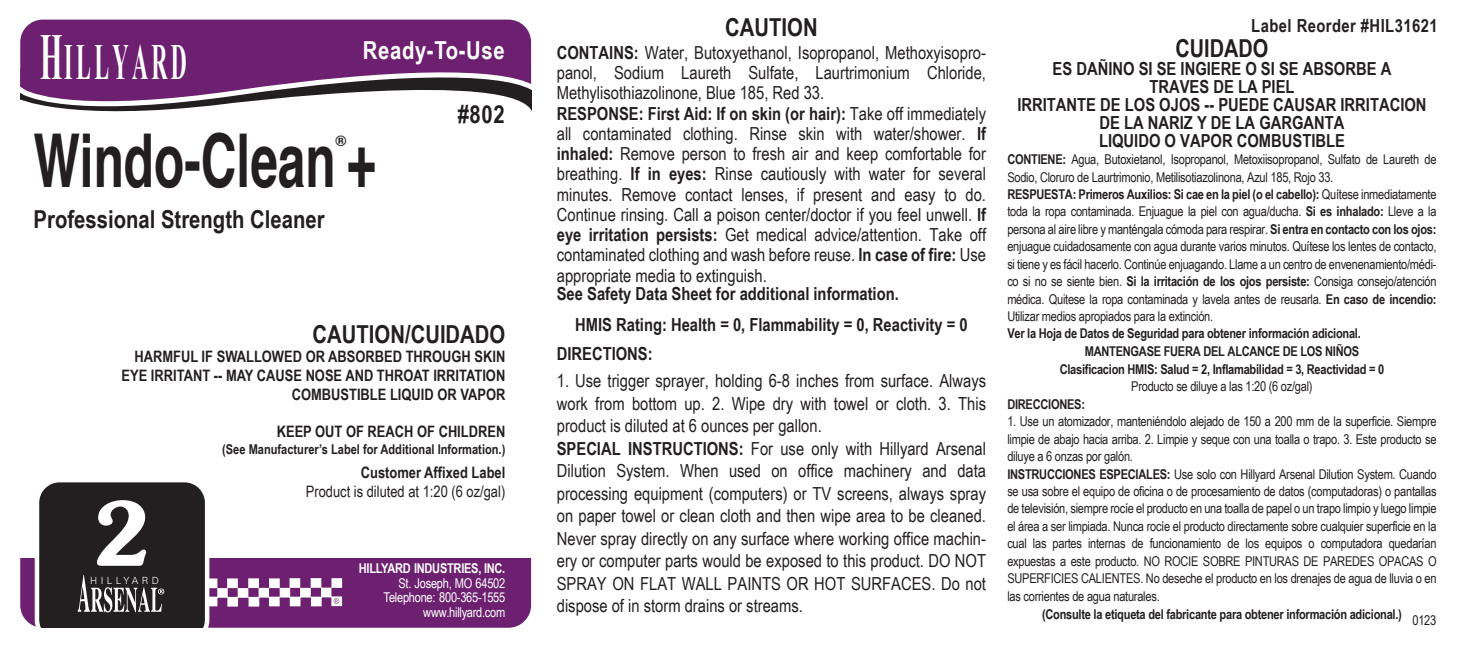
<style>
.page{position:relative;width:1458px;height:648px;background:#fff}
.page>*{position:absolute;margin:0;border:0;box-sizing:border-box;transform-origin:0 0}
.t1{font:600 87.52px "Souvenir";color:#fff}
.t2{font:700 74.25px "Helvetica";color:#231f20;scale:.67 1}
.t3{font:700 50.62px "Times New Roman";letter-spacing:.15em;color:#fff;scale:.44 1}
.t4{font:700 24.75px "Arial Narrow";color:#231f20}
.t5{font:700 24.75px "Arial Narrow";letter-spacing:.025em;color:#fff}
.t6{font:18px/20.2px "Arial Narrow";color:#231f20}
.t7{font:700 18px/18px "Arial Narrow";color:#231f20}
.t8{font:700 18px "Arial Narrow";letter-spacing:.025em;color:#231f20}
.t9{font:700 15.75px/18.9px "Arial Narrow";color:#231f20;text-align:right}
.t10{font:15.75px "Arial Narrow";color:#231f20}
.t11{font:700 14.62px "Helvetica";color:#231f20}
.t12{font:13.5px/17.6px "Arial Narrow";letter-spacing:-.02em;color:#231f20}
.t13{font:700 13.5px "Arial Narrow";letter-spacing:-.02em;color:#231f20}
.t14{font:13.5px/14.6px "Arial Narrow";letter-spacing:-.02em;color:#fff;text-align:right}
.t15{font:700 13.5px "Arial Narrow";color:#231f20}
.t16{font:700 13.5px "Arial Narrow";letter-spacing:-.02em;color:#fff}
.t17{font:300 9.9px "Univers";letter-spacing:.35em;color:#fff}
.s1{font-size:65.25px}
.s2{font-weight:700}
</style>
<div class="page">
<div style="left:20px;top:20px;width:511px;height:68px;background:#6d206f"></div>
<div style="left:20px;top:558px;width:511px;height:70px;background:#6d206f"></div>
<svg style="left:20px;top:57px;width:511px;height:55px"></svg>
<svg style="left:35px;top:482px;width:307px;height:146px"></svg>
<h3 class="t3" style="left:40px;top:25px;width:335px"><span class="s1">H</span>ILLYARD</h3>
<h3 class="t5" style="left:363px;top:31px;width:143px">Ready-To-Use</h3>
<h2 class="t2" style="left:34px;top:101px;width:512px">Windo-Clean +</h2>
<p class="t11" style="left:336px;top:130px;width:12px">®</p>
<h3 class="t4" style="left:34px;top:201px;width:292px">Professional Strength Cleaner</h3>
<h3 class="t4" style="left:458px;top:96px;width:49px">#802</h3>
<h3 class="t4" style="left:313px;top:315px;width:194px">CAUTION/CUIDADO</h3>
<p class="t9" style="left:121px;top:346px;width:385px">HARMFUL IF SWALLOWED OR ABSORBED THROUGH SKIN<br>EYE IRRITANT -- MAY CAUSE NOSE AND THROAT IRRITATION<br>COMBUSTIBLE LIQUID OR VAPOR</p>
<p class="t9" style="left:277px;top:422px;width:230px">KEEP OUT OF REACH OF CHILDREN</p>
<p class="t15" style="left:222px;top:439px;width:285px">(See Manufacturer’s Label for Additional Information.)</p>
<p class="t9" style="left:361px;top:463px;width:146px">Customer Affixed Label</p>
<p class="t10" style="left:306px;top:480px;width:201px">Product is diluted at 1:20 (6 oz/gal)</p>
<h1 class="t1" style="left:92px;top:479px;width:61px">2</h1>
<p class="t16" style="left:359px;top:558px;width:148px">HILLYARD INDUSTRIES, INC.</p>
<p class="t14" style="left:384px;top:575px;width:123px">St. Joseph, MO 64502<br>Telephone: 800-365-1555 www.hillyard.com</p>
<p class="t17" style="left:90px;top:575px;width:70px">HILLYARD</p>
<h3 class="t4" style="left:725px;top:9px;width:94px">CAUTION</h3>
<p class="t6" style="left:557px;top:42px;width:431px"><span class="s2">CONTAINS:</span> Water, Butoxyethanol, Isopropanol, Methoxyisopro&shy;panol, Sodium Laureth Sulfate, Laurtrimonium Chloride, Methylisothiazolinone, Blue 185, Red 33.<br><span class="s2">RESPONSE: First Aid: If on skin (or hair):</span> Take off immediately all contaminated clothing. Rinse skin with water/shower. <span class="s2">If inhaled:</span> Remove person to fresh air and keep comfortable for breathing. <span class="s2">If in eyes:</span> Rinse cautiously with water for several minutes. Remove contact lenses, if present and easy to do.<br>Continue rinsing. Call a poison center/doctor if you feel unwell. <span class="s2">If eye irritation persists:</span> Get medical advice/attention. Take off contaminated clothing and wash before reuse. <span class="s2">In case of fire:</span> Use appropriate media to extinguish.</p>
<h3 class="t7" style="left:575px;top:277px;width:394px;line-height:31.5px;text-indent:-18px">See Safety Data Sheet for additional information.<br>HMIS Rating: Health = 0, Flammability = 0, Reactivity = 0</h3>
<h3 class="t7" style="left:557px;top:344px;width:97px">DIRECTIONS:</h3>
<p class="t6" style="left:557px;top:369px;width:431px;line-height:22.5px">1. Use trigger sprayer, holding 6-8 inches from surface. Always work from bottom up. 2. Wipe dry with towel or cloth. 3. This product is diluted at 6 ounces per gallon.<br><span class="s2">SPECIAL INSTRUCTIONS:</span> For use only with Hillyard Arsenal Dilution System. When used on office machinery and data processing equipment (computers) or TV screens, always spray on paper towel or clean cloth and then wipe area to be cleaned.<br>Never spray directly on any surface where working office machin&shy;ery or computer parts would be exposed to this product. DO NOT SPRAY ON FLAT WALL PAINTS OR HOT SURFACES. Do not dispose of in storm drains or streams.</p>
<h3 class="t8" style="left:1251px;top:12px;width:188px">Label Reorder #HIL31621</h3>
<h3 class="t4" style="left:1176px;top:29px;width:94px">CUIDADO</h3>
<h3 class="t7" style="left:1017px;top:58px;width:411px;text-align:center">ES DAÑINO SI SE INGIERE O SI SE ABSORBE A<br>TRAVES DE LA PIEL<br>IRRITANTE DE LOS OJOS -- PUEDE CAUSAR IRRITACION<br>DE LA NARIZ Y DE LA GARGANTA<br>LIQUIDO O VAPOR COMBUSTIBLE</h3>
<p class="t12" style="left:1007px;top:150px;width:431px"><span class="s2">CONTIENE:</span> Agua, Butoxietanol, Isopropanol, Metoxiisopropanol, Sulfato de Laureth de Sodio, Cloruro de Laurtrimonio, Metilisotiazolinona, Azul 185, Rojo 33.<br><span class="s2">RESPUESTA: Primeros Auxilios: Si cae en la piel (o el cabello):</span> Quítese inmediatamente toda la ropa contaminada. Enjuague la piel con agua/ducha. <span class="s2">Si es inhalado:</span> Lleve a la persona al aire libre y manténgala cómoda para respirar. <span class="s2">Si entra en contacto con los ojos: </span>enjuague cuidadosamente con agua durante varios minutos. Quítese los lentes de contacto, si tiene y es fácil hacerlo. Continúe enjuagando. Llame a un centro de envenenamiento/médi&shy;co si no se siente bien. <span class="s2">Si la irritación de los ojos persiste:</span> Consiga consejo/atención médica. Quitese la ropa contaminada y lavela antes de reusarla. <span class="s2">En caso de incendio:<br></span>Utilizar medios apropiados para la extinción.</p>
<p class="t13" style="left:1007px;top:324px;width:355px">Ver la Hoja de Datos de Seguridad para obtener información adicional.</p>
<p class="t13" style="left:1085px;top:342px;width:276px">MANTENGASE FUERA DEL ALCANCE DE LOS NIÑOS</p>
<p class="t13" style="left:1060px;top:359px;width:326px">Clasificacion HMIS: Salud = 2, Inflamabilidad = 3, Reactividad = 0</p>
<p class="t12" style="left:1131px;top:377px;width:183px">Producto se diluye a las 1:20 (6 oz/gal)</p>
<p class="t13" style="left:1007px;top:394px;width:79px">DIRECCIONES:</p>
<p class="t12" style="left:1007px;top:412px;width:431px">1. Use un atomizador, manteniéndolo alejado de 150 a 200 mm de la superficie. Siempre limpie de abajo hacia arriba. 2. Limpie y seque con una toalla o trapo. 3. Este producto se diluye a 6 onzas por galón.<br><span class="s2">INSTRUCCIONES ESPECIALES:</span> Use solo con Hillyard Arsenal Dilution System. Cuando se usa sobre el equipo de oficina o de procesamiento de datos (computadoras) o pantallas de televisión, siempre rocíe el producto en una toalla de papel o un trapo limpio y luego limpie el área a ser limpiada. Nunca rocíe el producto directamente sobre cualquier superficie en la cual las partes internas de funcionamiento de los equipos o computadora quedarían expuestas a este producto. NO ROCIE SOBRE PINTURAS DE PAREDES OPACAS O SUPERFICIES CALIENTES. No deseche el producto en los drenajes de agua de lluvia o en las corrientes de agua naturales.</p>
<p class="t13" style="left:1042px;top:604px;width:361px">(Consulte la etiqueta del fabricante para obtener información adicional.)</p>
<p class="t12" style="left:1412px;top:611px;width:25px">0123</p>
</div>
